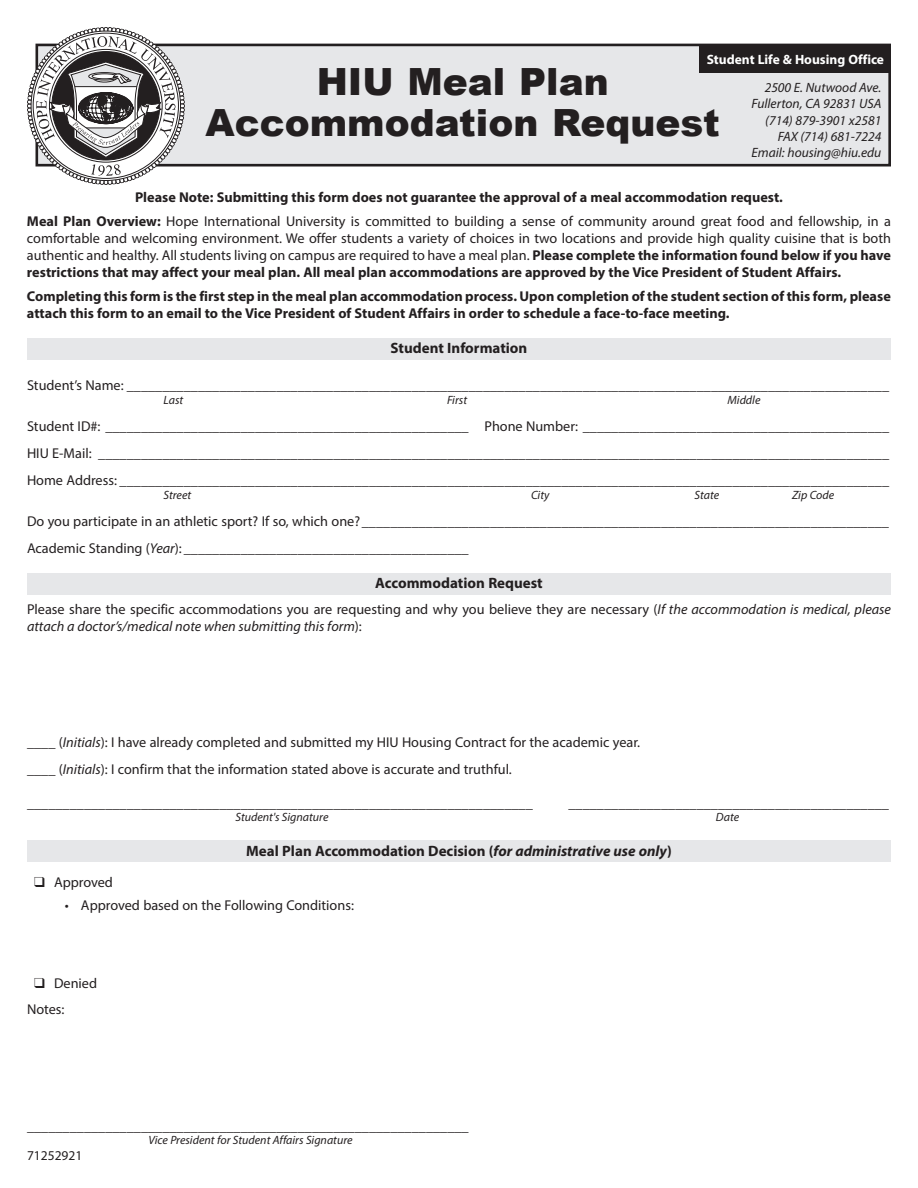
<style>
.page{position:relative;width:918px;height:1188px;background:#fff}
.page>*{position:absolute;margin:0;border:0;box-sizing:border-box;transform-origin:0 0}
.t1{font:900 37.5px/40.5px "Arial";color:#231f20;text-align:center}
.t2{font:700 15px "Myriad Pro";color:#231f20}
.level_one{font:14.25px/17.1px "Myriad Pro";color:#231f20;text-align:justify}
.t3{font:700 14.25px/17.1px "Myriad Pro";color:#231f20}
.t4{font:italic 13.5px "Myriad Pro";color:#231f20}
.t5{font:700 13.5px "Myriad Pro";color:#fff}
.t6{font:13.5px "Myriad Pro";color:#231f20}
.t7{font:italic 12px "Myriad Pro";color:#231f20}
.s1{font-weight:700}
.s2{font-style:italic}
</style>
<div class="page">
<div style="left:37px;top:45px;width:853px;height:120px;background:#e6e7e9"></div>
<div style="left:36px;top:44px;width:855px;height:122px;border:3px solid #231f20"></div>
<div style="left:700px;top:46px;width:191px;height:26px;background:#231f20"></div>
<svg style="left:27px;top:27px;width:158px;height:158px"></svg>
<div style="left:27px;top:841px;width:864px;height:21px;background:#e6e7e9"></div>
<div style="left:27px;top:573px;width:864px;height:22px;background:#e6e7e9"></div>
<div style="left:27px;top:338px;width:864px;height:21px;background:#e6e7e9"></div>
<p class="t5" style="left:707px;top:51px;width:179px">Student Life &amp; Housing Office</p>
<p class="t1" style="left:206px;top:60px;width:516px">HIU Meal Plan<br>Accommodation Request</p>
<p class="t4" style="left:765px;top:79px;width:118px">2500 E. Nutwood Ave.</p>
<p class="t4" style="left:751px;top:95px;width:131px">Fullerton, CA 92831 USA</p>
<p class="t4" style="left:765px;top:112px;width:118px">(714) 879-3901 x2581</p>
<p class="t4" style="left:778px;top:128px;width:105px">FAX (714) 681-7224</p>
<p class="t4" style="left:751px;top:144px;width:131px">Email: housing@hiu.edu</p>
<p class="t3" style="left:135px;top:188px;width:649px">Please Note: Submitting this form does not guarantee the approval of a meal accommodation request.</p>
<p class="level_one" style="left:27px;top:212px;width:866px"><span class="s1">Meal Plan Overview:</span> Hope International University is committed to building a sense of community around great food and fellowship, in a comfortable and welcoming environment. We offer students a variety of choices in two locations and provide high quality cuisine that is both authentic and healthy. All students living on campus are required to have a meal plan. <span class="s1">Please complete the information found below if you have restrictions that may affect your meal plan. All meal plan accommodations are approved by the Vice President of Student Affairs.</span></p>
<p class="t3" style="left:27px;top:287px;width:865px">Completing this form is the first step in the meal plan accommodation process. Upon completion of the student section of this form, please attach this form to an email to the Vice President of Student Affairs in order to schedule a face-to-face meeting.</p>
<p class="t2" style="left:391px;top:338px;width:138px">Student Information</p>
<p class="level_one" style="left:27px;top:377px;width:864px">Student’s Name: ___________________________________________________________________________________________________________</p>
<p class="t7" style="left:163px;top:392px;width:21px">Last</p>
<p class="t7" style="left:447px;top:392px;width:22px">First</p>
<p class="t7" style="left:728px;top:392px;width:34px">Middle</p>
<p class="level_one" style="left:27px;top:417px;width:864px">Student ID#: ___________________________________________________ Phone Number: ___________________________________________</p>
<p class="level_one" style="left:27px;top:445px;width:864px">HIU E-Mail: _______________________________________________________________________________________________________________</p>
<p class="level_one" style="left:27px;top:472px;width:864px">Home Address: ____________________________________________________________________________________________________________</p>
<p class="t7" style="left:164px;top:487px;width:29px">Street</p>
<p class="t7" style="left:531px;top:487px;width:20px">City</p>
<p class="t7" style="left:694px;top:487px;width:26px">State</p>
<p class="t7" style="left:792px;top:487px;width:44px">Zip Code</p>
<p class="level_one" style="left:27px;top:512px;width:864px">Do you participate in an athletic sport? If so, which one?__________________________________________________________________________</p>
<p class="level_one" style="left:27px;top:539px;width:443px">Academic Standing (<span class="s2">Year</span>): ________________________________________</p>
<p class="t2" style="left:375px;top:573px;width:169px">Accommodation Request</p>
<p class="level_one" style="left:27px;top:600px;width:866px">Please share the specific accommodations you are requesting and why you believe they are necessary (<span class="s2">If the accommodation is medical, please attach a doctor’s/medical note when submitting this form</span>):</p>
<p class="level_one" style="left:27px;top:733px;width:615px">____ (<span class="s2">Initials</span>): I have already completed and submitted my HIU Housing Contract for the academic year.</p>
<p class="level_one" style="left:27px;top:760px;width:486px">____ (<span class="s2">Initials</span>): I confirm that the information stated above is accurate and truthful.</p>
<p class="level_one" style="left:27px;top:794px;width:507px">_______________________________________________________________________</p>
<p class="level_one" style="left:568px;top:794px;width:322px">_____________________________________________</p>
<p class="t7" style="left:236px;top:810px;width:94px">Student's Signature</p>
<p class="t7" style="left:716px;top:810px;width:25px">Date</p>
<p class="t2" style="left:246px;top:842px;width:427px">Meal Plan Accommodation Decision (<span class="s2">for administrative use only</span>)</p>
<p class="level_one" style="left:34px;top:873px;width:80px">❑ Approved</p>
<p class="level_one" style="left:65px;top:897px;width:290px">• Approved based on the Following Conditions:</p>
<p class="level_one" style="left:34px;top:975px;width:64px">❑ Denied</p>
<p class="level_one" style="left:27px;top:1001px;width:39px">Notes:</p>
<p class="level_one" style="left:27px;top:1117px;width:443px">______________________________________________________________</p>
<p class="t7" style="left:148px;top:1133px;width:206px">Vice President for Student Affairs Signature</p>
<p class="t6" style="left:27px;top:1147px;width:57px">71252921</p>
</div>
